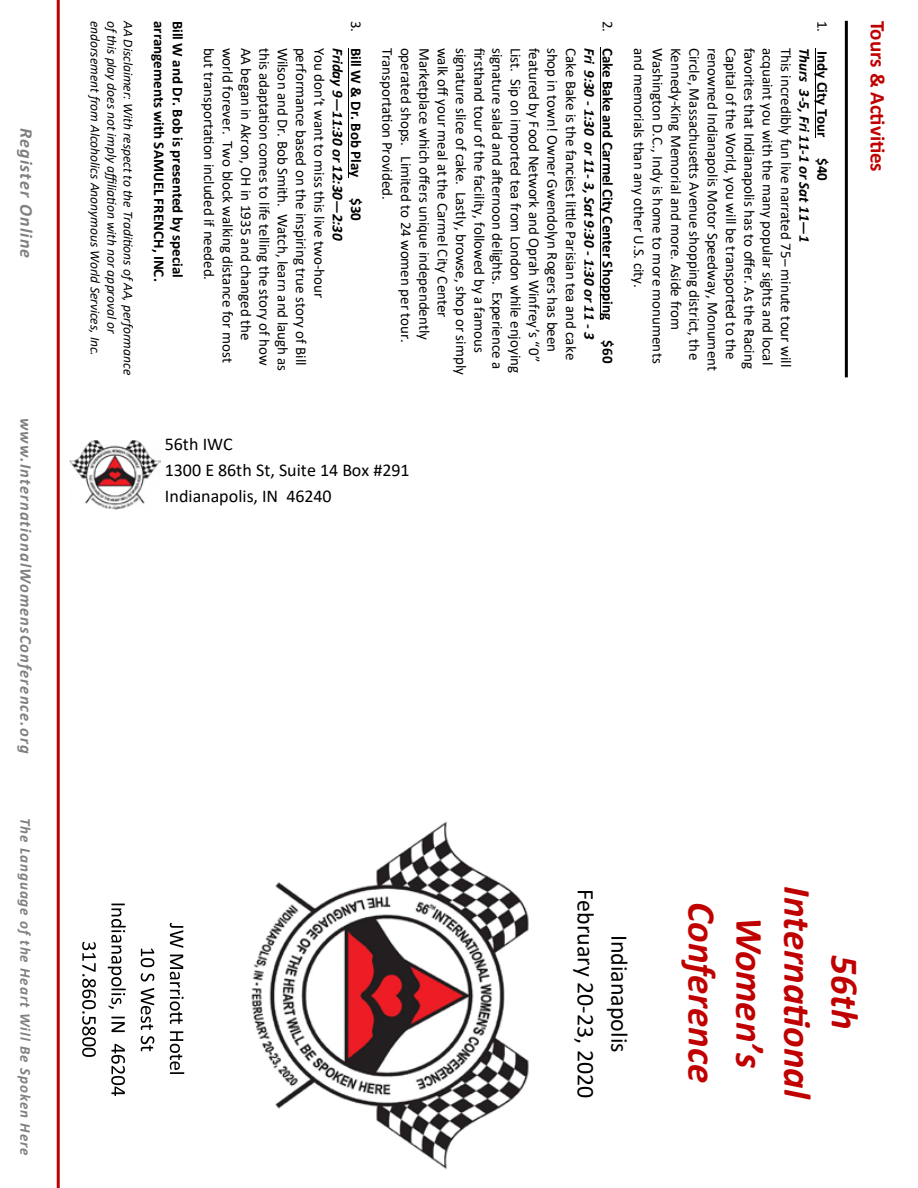
<style>
.page{position:relative;width:918px;height:1188px;background:#fff}
.page>*{position:absolute;margin:0;border:0;box-sizing:border-box;transform-origin:0 0}
.t1{font:italic 700 39px/47.5px "Calibri";color:#c00000;text-align:center}
.t2{font:24px/33.6px "Calibri";color:#000;text-align:center}
.t3{font:700 21px "Calibri";letter-spacing:-.005em;color:#c00000}
.t4{font:18px/26.2px "Calibri";letter-spacing:-.005em;color:#000}
.t5{font:italic 700 18px "Calibri";letter-spacing:.07em;color:#808080}
.t6{font:italic 700 16.5px "Calibri";letter-spacing:.07em;color:#808080}
.t7{font:15px "Calibri";color:#000}
.t8{font:700 15px "Calibri";color:#000}
.t9{font:italic 700 15px "Calibri";letter-spacing:-.005em;color:#000}
.t10{font:italic 700 15px "Calibri";letter-spacing:.055em;color:#808080}
.t11{font:italic 13.5px "Calibri";color:#000}
.s1{font-weight:400}
</style>
<div class="page">
<svg style="left:170px;top:923px;width:14px;height:151px"></svg>
<svg style="left:141px;top:949px;width:13px;height:102px"></svg>
<svg style="left:108px;top:904px;width:18px;height:192px"></svg>
<svg style="left:82px;top:942px;width:14px;height:115px"></svg>
<img style="left:251px;top:821px;width:278px;height:348px">
<img style="left:70px;top:440px;width:91px;height:69px">
<hr style="left:815px;top:48px;width:1px;height:90px;background:#000">
<hr style="left:600px;top:48px;width:1px;height:272px;background:#000">
<hr style="left:348px;top:48px;width:1px;height:130px;background:#000">
<hr style="left:845px;top:21px;width:3px;height:356px;background:#000">
<hr style="left:57px;top:0;width:3px;height:1188px;background:#c00000">
<p class="t5" style="left:39px;top:128px;width:132px;rotate:90deg">Register Online</p>
<p class="t6" style="left:38px;top:418px;width:337px;rotate:90deg">www.InternationalWomensConference.org</p>
<p class="t10" style="left:36px;top:818px;width:340px;rotate:90deg">The Language of the Heart Will Be Spoken Here</p>
<p class="t11" style="left:105px;top:21px;width:337px;rotate:90deg">endorsement from Alcoholics Anonymous World Services, Inc.</p>
<p class="t11" style="left:121px;top:21px;width:315px;rotate:90deg">ofthis play does not imply affiliation with nor approval or</p>
<p class="t11" style="left:138px;top:21px;width:356px;rotate:90deg">AA Disclaimer: With respect to the Traditions ofAA, performance</p>
<p class="t8" style="left:170px;top:21px;width:262px;rotate:90deg">arrangements with SAMUEL FRENCH, INC.</p>
<p class="t8" style="left:188px;top:21px;width:259px;rotate:90deg">Bill W and Dr. Bob is presented by special</p>
<h3 class="t3" style="left:893px;top:21px;width:153px;rotate:90deg">Tours &amp; Activities</h3>
<p class="t8" style="left:367px;top:21px;width:158px;rotate:90deg"><span class="s1">3.</span> Bill W &amp; Dr. Bob Play</p>
<p class="t8" style="left:367px;top:198px;width:24px;rotate:90deg">$30</p>
<p class="t8" style="left:618px;top:21px;width:301px;rotate:90deg"><span class="s1">2.</span> Cake Bake and Carmel City Center Shopping</p>
<p class="t8" style="left:618px;top:340px;width:24px;rotate:90deg">$60</p>
<p class="t8" style="left:833px;top:21px;width:118px;rotate:90deg"><span class="s1">1.</span> Indy City Tour</p>
<p class="t8" style="left:833px;top:158px;width:24px;rotate:90deg">$40</p>
<p class="t7" style="left:398px;top:48px;width:153px;rotate:90deg">Transportation Provided.</p>
<p class="t7" style="left:417px;top:48px;width:297px;rotate:90deg">operated shops. Limited to 24 women per tour.</p>
<p class="t7" style="left:435px;top:48px;width:294px;rotate:90deg">Marketplace which offers unique independently</p>
<p class="t7" style="left:453px;top:48px;width:271px;rotate:90deg">walk off your meal at the Carmel City Center</p>
<p class="t7" style="left:471px;top:48px;width:328px;rotate:90deg">signature slice of cake. Lastly, browse, shop or simply</p>
<p class="t7" style="left:490px;top:48px;width:307px;rotate:90deg">firsthand tour of the facility, followed by a famous</p>
<p class="t7" style="left:508px;top:48px;width:323px;rotate:90deg">signature salad and afternoon delights. Experience a</p>
<p class="t7" style="left:526px;top:48px;width:327px;rotate:90deg">List. Sip on imported tea from London while enjoying</p>
<p class="t7" style="left:796px;top:48px;width:321px;rotate:90deg">This incredibly fun live narrated 75– minute tour will</p>
<p class="t7" style="left:330px;top:48px;width:252px;rotate:90deg">You don’t want to miss this live two-hour</p>
<p class="t7" style="left:220px;top:48px;width:234px;rotate:90deg">but transportation included if needed.</p>
<p class="t7" style="left:238px;top:48px;width:316px;rotate:90deg">world forever. Two block walking distance for most</p>
<p class="t7" style="left:257px;top:48px;width:294px;rotate:90deg">AA began in Akron, OH in 1935 and changed the</p>
<p class="t7" style="left:275px;top:48px;width:320px;rotate:90deg">this adaptation comes to life telling the story of how</p>
<p class="t7" style="left:293px;top:48px;width:325px;rotate:90deg">Wilson and Dr. Bob Smith. Watch, learn and laugh as</p>
<p class="t7" style="left:312px;top:48px;width:319px;rotate:90deg">performance based on the inspiring true story of Bill</p>
<p class="t7" style="left:545px;top:48px;width:316px;rotate:90deg">featured by Food Network and Oprah Winfrey’s “0”</p>
<p class="t7" style="left:563px;top:48px;width:306px;rotate:90deg">shop in town! Owner Gwendolyn Rogers has been</p>
<p class="t7" style="left:582px;top:48px;width:314px;rotate:90deg">Cake Bake is the fanciest little Parisian tea and cake</p>
<p class="t7" style="left:687px;top:48px;width:284px;rotate:90deg">Kennedy-King Memorial and more. Aside from</p>
<p class="t7" style="left:705px;top:48px;width:314px;rotate:90deg">Circle, Massachusetts Avenue shopping district, the</p>
<p class="t7" style="left:723px;top:48px;width:325px;rotate:90deg">renowned Indianapolis Motor Speedway, Monument</p>
<p class="t7" style="left:742px;top:48px;width:313px;rotate:90deg">Capital of the World, you will be transported to the</p>
<p class="t7" style="left:760px;top:48px;width:323px;rotate:90deg">favorites that Indianapolis has to offer. As the Racing</p>
<p class="t7" style="left:778px;top:48px;width:319px;rotate:90deg">acquaint you with the many popular sights and local</p>
<p class="t9" style="left:348px;top:48px;width:194px;rotate:90deg">Friday 9—11:30 or 12:30—2:30</p>
<p class="t9" style="left:600px;top:48px;width:294px;rotate:90deg">Fri 9:30 - 1:30 or 11- 3, Sat 9:30 - 1:30 or 11 - 3</p>
<p class="t7" style="left:650px;top:48px;width:242px;rotate:90deg">and memorials than any other U.S. city.</p>
<p class="t7" style="left:668px;top:48px;width:317px;rotate:90deg">Washington D.C., Indy is home to more monuments</p>
<p class="t9" style="left:815px;top:48px;width:196px;rotate:90deg">Thurs 3-5, Fri 11-1 or Sat 11—1</p>
<p class="t4" style="left:165px;top:430px;width:246px">56th IWC<br>1300 E 86th St, Suite 14 Box #291<br>Indianapolis, IN 46240</p>
<h2 class="t2" style="left:637px;top:889px;width:210px;rotate:90deg">Indianapolis<br>February 20-23, 2020</h2>
<h1 class="t1" style="left:870px;top:886px;width:214px;rotate:90deg">56th<br>International<br>Women’s<br>Conference</h1>
</div>
